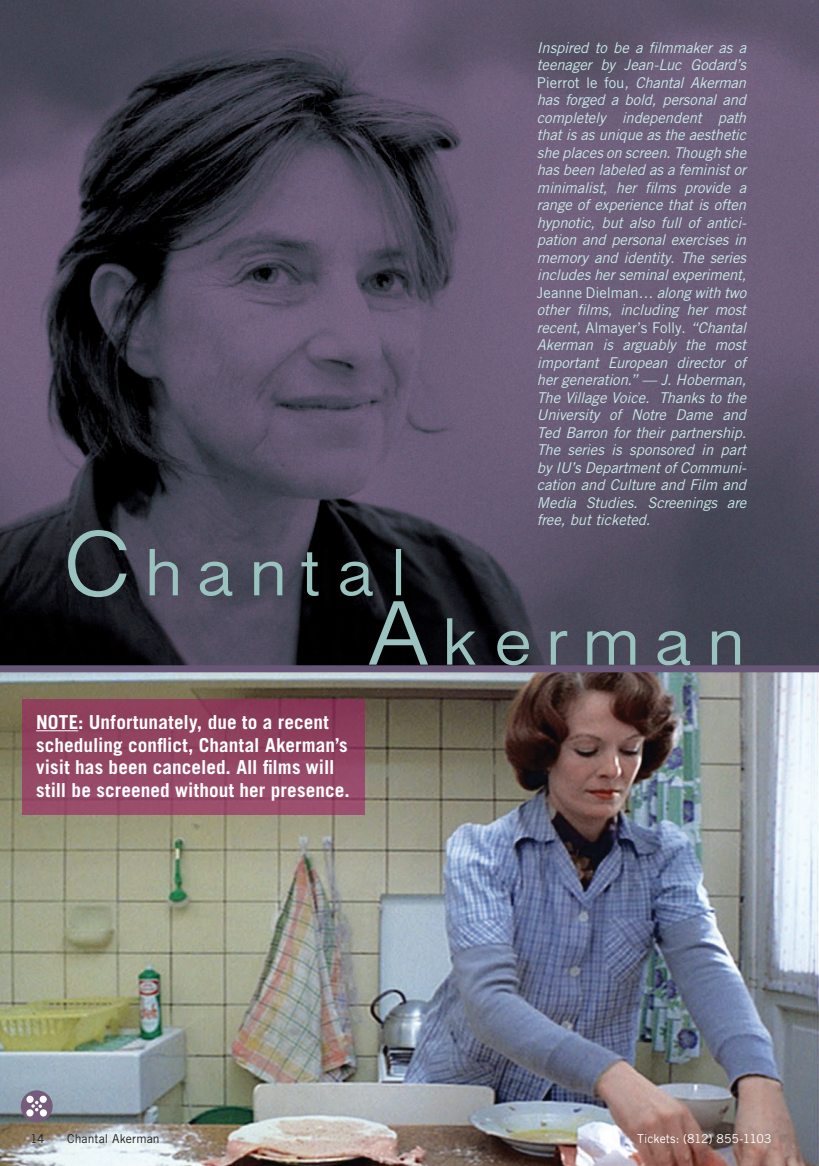
<style>
.page{position:relative;width:819px;height:1166px;background:#fff}
.page>*{position:absolute;margin:0;border:0;box-sizing:border-box;transform-origin:0 0}
.t1{font:700 19.25px "Trade Gothic LT Std";letter-spacing:.005em;color:#fff}
.t2{font:italic 14.88px/17.5px "Trade Gothic LT Std";letter-spacing:-.01em;color:#c9e8e6;text-align:justify}
.page_number-left{font:12.25px "Trade Gothic LT Std";color:#fff}
.t3{font:12.25px "Trade Gothic LT Std";letter-spacing:.005em;color:#231f20}
.s1{font-style:normal}
</style>
<div class="page">
<img style="left:0;top:0;width:819px;height:1166px">
<div style="left:21px;top:1090px;width:32px;height:32px;background:#745c7a;border-radius:50%"></div>
<svg style="left:31px;top:1100px;width:11px;height:11px"></svg>
<div style="left:26px;top:1095px;width:8px;height:7px;background:#fff;border-radius:50%"></div>
<div style="left:40px;top:1109px;width:7px;height:7px;background:#fff;border-radius:50%"></div>
<div style="left:40px;top:1095px;width:7px;height:7px;background:#fff;border-radius:50%"></div>
<div style="left:26px;top:1109px;width:8px;height:7px;background:#fff;border-radius:50%"></div>
<div style="left:0;top:665px;width:819px;height:7px;background:#675676"></div>
<svg style="left:150px;top:549px;width:590px;height:116px;background:#3d404a"></svg>
<svg style="left:68px;top:530px;width:59px;height:67px;background:#3c484c"></svg>
<div style="left:22px;top:699px;width:343px;height:116px;background:linear-gradient(to bottom,#893a56,#9c4f6d)"></div>
<hr style="left:36px;top:730px;width:42px;height:1px;background:#fff">
<p class="t1" style="left:36px;top:710px;width:294px">NOTE: Unfortunately, due to a recent</p>
<p class="t1" style="left:36px;top:733px;width:313px">scheduling conflict, Chantal Akerman’s</p>
<p class="t1" style="left:36px;top:755px;width:300px">visit has been canceled. All films will</p>
<p class="t1" style="left:36px;top:778px;width:315px">still be screened without her presence.</p>
<p class="t3" style="left:32px;top:1131px;width:16px">14</p>
<p class="t3" style="left:67px;top:1131px;width:94px">Chantal Akerman</p>
<p class="t2" style="left:537px;top:39px;width:211px">Inspired to be a filmmaker as a teenager by Jean-Luc Godard’s <span class="s1">Pierrot le fou</span>, Chantal Akerman has forged a bold, personal and completely independent path that is as unique as the aesthetic she places on screen. Though she has been labeled as a feminist or minimalist, her films provide a range of experience that is often hypnotic, but also full of antici&shy;pation and personal exercises in memory and identity. The series includes her seminal experiment, <span class="s1">Jeanne Dielman</span>… along with two other films, including her most recent, <span class="s1">Almayer’s Folly</span>. “Chantal Akerman is arguably the most important European director of her generation.” — J. Hoberman, The Village Voice. Thanks to the University of Notre Dame and Ted Barron for their partnership.<br>The series is sponsored in part by IU’s Department of Communi&shy;cation and Culture and Film and Media Studies. Screenings are free, but ticketed.</p>
<p class="page_number-left" style="left:637px;top:1131px;width:136px">Tickets: (812) 855-1103</p>
</div>
